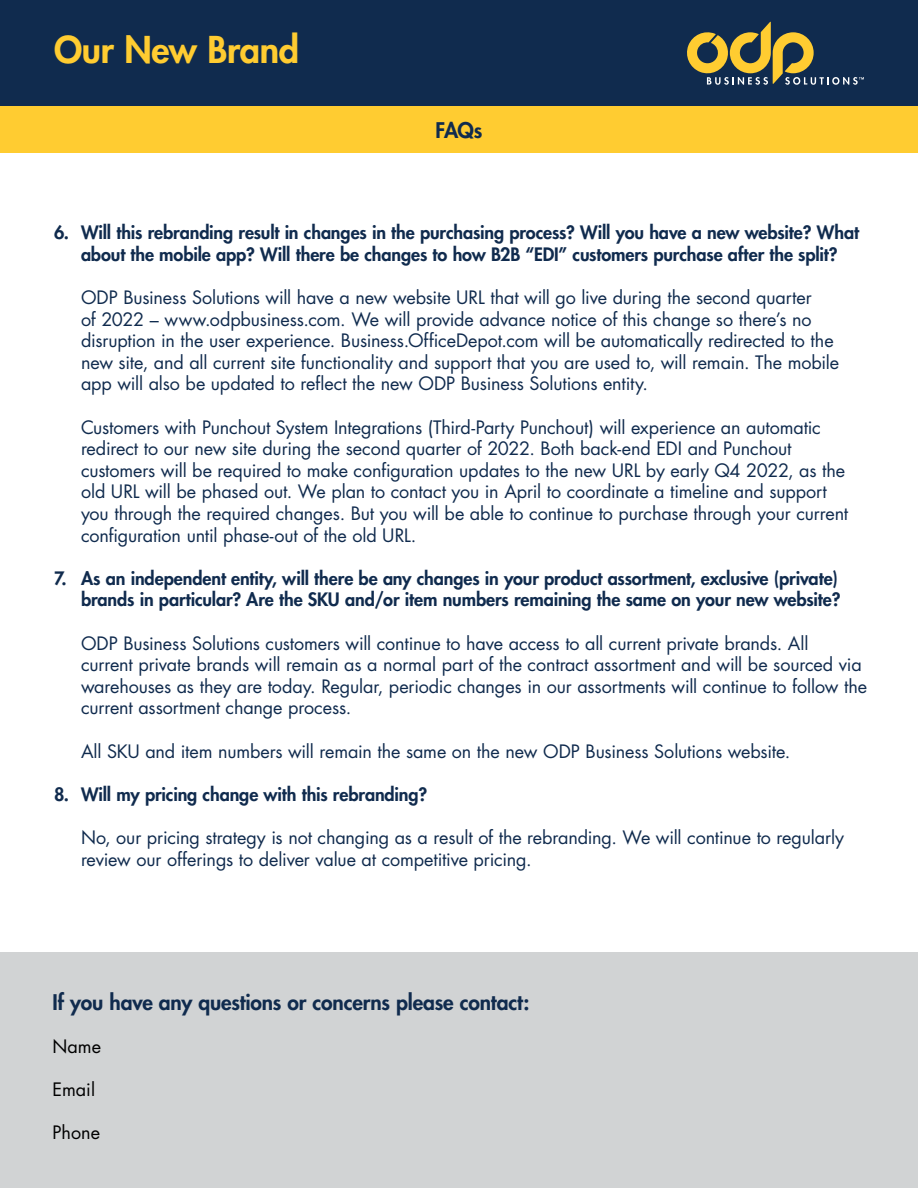
<style>
.page{position:relative;width:918px;height:1188px;background:#fff}
.page>*{position:absolute;margin:0;border:0;box-sizing:border-box;transform-origin:0 0}
.t1{font:800 36px "Futura";letter-spacing:-.01em;color:#ffcc31}
.t2{font:800 21px "Futura";letter-spacing:-.005em;color:#102b4e}
.t3{font:18px/21.6px "Futura";letter-spacing:-.01em;color:#102b4e}
.t4{font:800 18px/21.6px "Futura";letter-spacing:-.005em;color:#102b4e;text-align:center}
.t5{font:18px "Futura";color:#000}
</style>
<div class="page">
<div style="left:0;top:952px;width:918px;height:236px;background:#d1d3d4"></div>
<div style="left:0;top:0;width:918px;height:106px;background:#102b4e"></div>
<div style="left:0;top:106px;width:918px;height:47px;background:#ffcc31"></div>
<svg style="left:687px;top:22px;width:177px;height:63px"></svg>
<h1 class="t1" style="left:54px;top:27px;width:247px">Our New Brand</h1>
<p class="t2" style="left:436px;top:117px;width:48px">FAQs</p>
<p class="t4" style="left:54px;top:222px;width:807px">6. Will this rebranding result in changes in the purchasing process? Will you have a new website? What about the mobile app? Will there be changes to how B2B “EDI” customers purchase after the split?</p>
<p class="t3" style="left:81px;top:287px;width:760px">ODP Business Solutions will have a new website URL that will go live during the second quarter<br>of 2022 – www.odpbusiness.com. We will provide advance notice of this change so there’s no disruption in the user experience. Business.OfficeDepot.com will be automatically redirected to the new site, and all current site functionality and support that you are used to, will remain. The mobile app will also be updated to reflect the new ODP Business Solutions entity.</p>
<p class="t3" style="left:81px;top:416px;width:769px">Customers with Punchout System Integrations (Third-Party Punchout) will experience an automatic redirect to our new site during the second quarter of 2022. Both back-end EDI and Punchout customers will be required to make configuration updates to the new URL by early Q4 2022, as the old URL will be phased out. We plan to contact you in April to coordinate a timeline and support you through the required changes. But you will be able to continue to purchase through your current configuration until phase-out of the old URL.</p>
<p class="t4" style="left:54px;top:567px;width:788px;text-align:right">7. As an independent entity, will there be any changes in your product assortment, exclusive (private) brands in particular? Are the SKU and/or item numbers remaining the same on your new website?</p>
<p class="t3" style="left:81px;top:632px;width:788px">ODP Business Solutions customers will continue to have access to all current private brands. All<br>current private brands will remain as a normal part of the contract assortment and will be sourced via warehouses as they are today. Regular, periodic changes in our assortments will continue to follow the current assortment change process.</p>
<p class="t3" style="left:81px;top:740px;width:711px">All SKU and item numbers will remain the same on the new ODP Business Solutions website.</p>
<p class="t4" style="left:54px;top:783px;width:375px">8. Will my pricing change with this rebranding?</p>
<p class="t3" style="left:81px;top:827px;width:765px">No, our pricing strategy is not changing as a result of the rebranding. We will continue to regularly review our offerings to deliver value at competitive pricing.</p>
<p class="t2" style="left:52px;top:989px;width:479px">If you have any questions or concerns please contact:</p>
<p class="t5" style="left:52px;top:1035px;width:50px">Name</p>
<p class="t5" style="left:52px;top:1078px;width:44px">Email</p>
<p class="t5" style="left:52px;top:1121px;width:49px">Phone</p>
</div>
